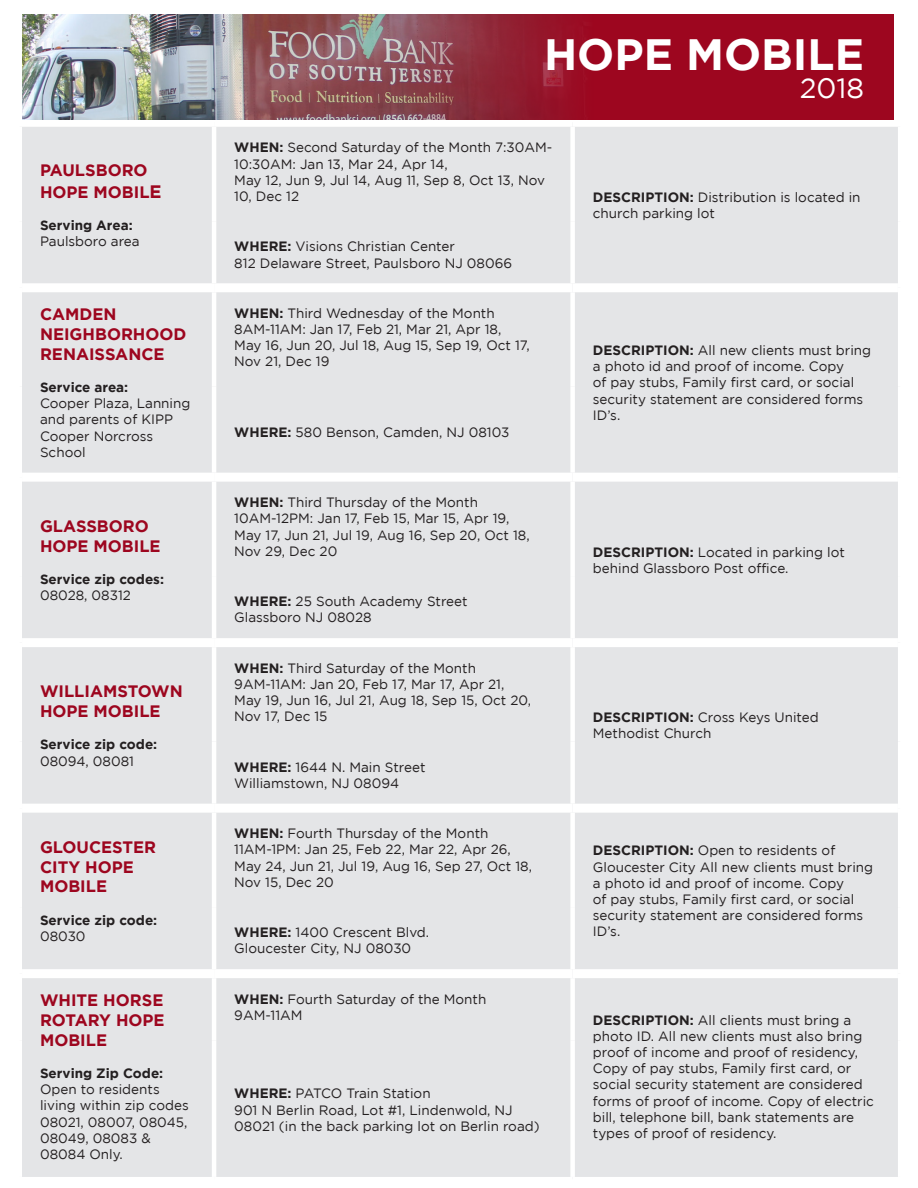
<style>
.page{position:relative;width:918px;height:1188px;background:#fff}
.page>*{position:absolute;margin:0;border:0;box-sizing:border-box;transform-origin:0 0}
.t1{font:700 43.8px "Gotham";color:#fff}
.t2{font:27.9px "Gotham";color:#fff}
.t3{font:700 16.5px/19.8px "Gotham";color:#9d061f}
.t4{font:13.5px/16.2px "Gotham";color:#231f20}
.t5{font:700 13.5px/16.2px "Gotham";color:#231f20}
.s1{font-size:18px}
.s2{font-weight:700}
.s3{font-weight:400}
</style>
<div class="page">
<div style="left:22px;top:127px;width:876px;height:1050px;background:#e4e5e7"></div>
<hr style="left:212px;top:127px;width:4px;height:94px;background:#fff">
<div style="left:570px;top:127px;width:5px;height:94px;background:#fff"></div>
<hr style="left:212px;top:221px;width:4px;height:62px;background:#fff">
<div style="left:570px;top:221px;width:5px;height:62px;background:#fff"></div>
<hr style="left:212px;top:292px;width:4px;height:95px;background:#fff">
<div style="left:570px;top:292px;width:5px;height:95px;background:#fff"></div>
<hr style="left:212px;top:387px;width:4px;height:86px;background:#fff">
<div style="left:570px;top:387px;width:5px;height:86px;background:#fff"></div>
<hr style="left:212px;top:482px;width:4px;height:94px;background:#fff">
<div style="left:570px;top:482px;width:5px;height:94px;background:#fff"></div>
<hr style="left:212px;top:576px;width:4px;height:62px;background:#fff">
<div style="left:570px;top:576px;width:5px;height:62px;background:#fff"></div>
<hr style="left:212px;top:647px;width:4px;height:95px;background:#fff">
<div style="left:570px;top:647px;width:5px;height:95px;background:#fff"></div>
<hr style="left:212px;top:742px;width:4px;height:62px;background:#fff">
<div style="left:570px;top:742px;width:5px;height:62px;background:#fff"></div>
<hr style="left:212px;top:813px;width:4px;height:94px;background:#fff">
<div style="left:570px;top:813px;width:5px;height:94px;background:#fff"></div>
<hr style="left:212px;top:907px;width:4px;height:62px;background:#fff">
<div style="left:570px;top:907px;width:5px;height:62px;background:#fff"></div>
<hr style="left:212px;top:978px;width:4px;height:62px;background:#fff">
<div style="left:570px;top:978px;width:5px;height:62px;background:#fff"></div>
<hr style="left:212px;top:1040px;width:4px;height:137px;background:#fff">
<div style="left:570px;top:1040px;width:5px;height:137px;background:#fff"></div>
<div style="left:22px;top:283px;width:192px;height:9px;background:#fff"></div>
<div style="left:573px;top:283px;width:325px;height:9px;background:#fff"></div>
<div style="left:214px;top:283px;width:359px;height:9px;background:#fff"></div>
<div style="left:22px;top:473px;width:192px;height:9px;background:#fff"></div>
<div style="left:573px;top:473px;width:325px;height:9px;background:#fff"></div>
<div style="left:214px;top:473px;width:359px;height:9px;background:#fff"></div>
<div style="left:22px;top:638px;width:192px;height:9px;background:#fff"></div>
<div style="left:573px;top:638px;width:325px;height:9px;background:#fff"></div>
<div style="left:214px;top:638px;width:359px;height:9px;background:#fff"></div>
<div style="left:22px;top:804px;width:192px;height:9px;background:#fff"></div>
<div style="left:573px;top:804px;width:325px;height:9px;background:#fff"></div>
<div style="left:214px;top:804px;width:359px;height:9px;background:#fff"></div>
<div style="left:22px;top:969px;width:192px;height:9px;background:#fff"></div>
<div style="left:573px;top:969px;width:325px;height:9px;background:#fff"></div>
<div style="left:214px;top:969px;width:359px;height:9px;background:#fff"></div>
<img style="left:22px;top:14px;width:371px;height:106px">
<svg style="left:393px;top:14px;width:501px;height:106px;background:#98162c"></svg>
<p class="t3" style="left:40px;top:159px;width:123px;line-height:21.6px">PAULSBORO<br>HOPE MOBIL<span class="s1">E</span></p>
<p class="t4" style="left:40px;top:217px;width:101px"><span class="s2">Serving Area:<br></span>Paulsboro area</p>
<p class="t3" style="left:40px;top:304px;width:148px">CAMDEN<br>NEIGHBORHOOD<br>RENAISSANCE</p>
<p class="t4" style="left:40px;top:379px;width:152px"><span class="s2">Service area:<br></span>Cooper Plaza, Lanning and parents of KIPP<br>Cooper Norcross<br>School</p>
<p class="t3" style="left:40px;top:516px;width:122px">GLASSBORO<br>HOPE MOBILE</p>
<p class="t5" style="left:40px;top:571px;width:126px">Service zip codes:<br><span class="s3">08028, 08312</span></p>
<p class="t3" style="left:40px;top:681px;width:144px">WILLIAMSTOWN<br>HOPE MOBILE</p>
<p class="t5" style="left:40px;top:736px;width:119px">Service zip code:<br><span class="s3">08094, 08081</span></p>
<p class="t3" style="left:40px;top:837px;width:118px">GLOUCESTER<br>CITY HOPE<br>MOBILE</p>
<p class="t5" style="left:40px;top:912px;width:119px">Service zip code:<br><span class="s3">08030</span></p>
<p class="t3" style="left:40px;top:990px;width:126px;text-align:justify">WHITE HORSE ROTARY HOPE MOBILE</p>
<p class="t4" style="left:40px;top:1065px;width:150px"><span class="s2">Serving Zip Code:<br></span>Open to residents living within zip codes<br>08021, 08007, 08045,<br>08049, 08083 &amp;<br>08084 Only.</p>
<p class="t1" style="left:544px;top:29px;width:321px">HOPE MOBILE</p>
<p class="t2" style="left:800px;top:72px;width:66px">2018</p>
<p class="t4" style="left:234px;top:139px;width:320px"><span class="s2">WHEN:</span> Second Saturday of the Month 7:30AM-<br>10:30AM: Jan 13, Mar 24, Apr 14,<br>May 12, Jun 9, Jul 14, Aug 11, Sep 8, Oct 13, Nov<br>10, Dec 12</p>
<p class="t4" style="left:234px;top:238px;width:279px"><span class="s2">WHERE:</span> Visions Christian Center<br>812 Delaware Street, Paulsboro NJ 08066</p>
<p class="t4" style="left:234px;top:305px;width:297px"><span class="s2">WHEN:</span> Third Wednesday of the Month<br>8AM-11AM: Jan 17, Feb 21, Mar 21, Apr 18,<br>May 16, Jun 20, Jul 18, Aug 15, Sep 19, Oct 17,<br>Nov 21, Dec 19</p>
<p class="t4" style="left:234px;top:424px;width:277px"><span class="s2">WHERE:</span> 580 Benson, Camden, NJ 08103</p>
<p class="t4" style="left:234px;top:494px;width:297px"><span class="s2">WHEN:</span> Third Thursday of the Month<br>10AM-12PM: Jan 17, Feb 15, Mar 15, Apr 19,<br>May 17, Jun 21, Jul 19, Aug 16, Sep 20, Oct 18,<br>Nov 29, Dec 20</p>
<p class="t4" style="left:234px;top:593px;width:235px"><span class="s2">WHERE:</span> 25 South Academy Street<br>Glassboro NJ 08028</p>
<p class="t4" style="left:234px;top:660px;width:243px"><span class="s2">WHEN:</span> Third Saturday of the Month</p>
<p class="t4" style="left:234px;top:676px;width:298px">9AM-11AM: Jan 20, Feb 17, Mar 17, Apr 21,<br>May 19, Jun 16, Jul 21, Aug 18, Sep 15, Oct 20,<br>Nov 17, Dec 15</p>
<p class="t4" style="left:234px;top:759px;width:193px"><span class="s2">WHERE:</span> 1644 N. Main Street<br>Williamstown, NJ 08094</p>
<p class="t4" style="left:593px;top:189px;width:269px"><span class="s2">DESCRIPTION:</span> Distribution is located in church parking lot</p>
<p class="t4" style="left:593px;top:342px;width:280px"><span class="s2">DESCRIPTION:</span> All new clients must bring a photo id and proof of income. Copy<br>of pay stubs, Family first card, or social security statement are considered forms<br>ID’s.</p>
<p class="t4" style="left:593px;top:544px;width:254px"><span class="s2">DESCRIPTION:</span> Located in parking lot behind Glassboro Post office.</p>
<p class="t4" style="left:593px;top:709px;width:227px"><span class="s2">DESCRIPTION:</span> Cross Keys United<br>Methodist Church</p>
<p class="t4" style="left:234px;top:825px;width:256px"><span class="s2">WHEN:</span> Fourth Thursday of the Month</p>
<p class="t4" style="left:234px;top:841px;width:299px">11AM-1PM: Jan 25, Feb 22, Mar 22, Apr 26,<br>May 24, Jun 21, Jul 19, Aug 16, Sep 27, Oct 18,<br>Nov 15, Dec 20</p>
<p class="t4" style="left:593px;top:842px;width:282px"><span class="s2">DESCRIPTION:</span> Open to residents of Gloucester City All new clients must bring a photo id and proof of income. Copy<br>of pay stubs, Family first card, or social security statement are considered forms</p>
<p class="t4" style="left:234px;top:924px;width:196px"><span class="s2">WHERE:</span> 1400 Crescent Blvd.</p>
<p class="t4" style="left:593px;top:923px;width:29px">ID’s.</p>
<p class="t4" style="left:234px;top:940px;width:178px">Gloucester City, NJ 08030</p>
<p class="t4" style="left:234px;top:991px;width:254px"><span class="s2">WHEN:</span> Fourth Saturday of the Month<br>9AM-11AM</p>
<p class="t4" style="left:234px;top:1085px;width:198px"><span class="s2">WHERE:</span> PATCO Train Station</p>
<p class="t4" style="left:234px;top:1102px;width:307px">901 N Berlin Road, Lot #1, Lindenwold, NJ<br>08021 (in the back parking lot on Berlin road)</p>
<p class="t4" style="left:593px;top:1012px;width:283px"><span class="s2">DESCRIPTION:</span> All clients must bring a photo ID. All new clients must also bring proof of income and proof of residency, Copy of pay stubs, Family first card, or social security statement are considered forms of proof of income. Copy of electric bill, telephone bill, bank statements are types of proof of residency.</p>
</div>
